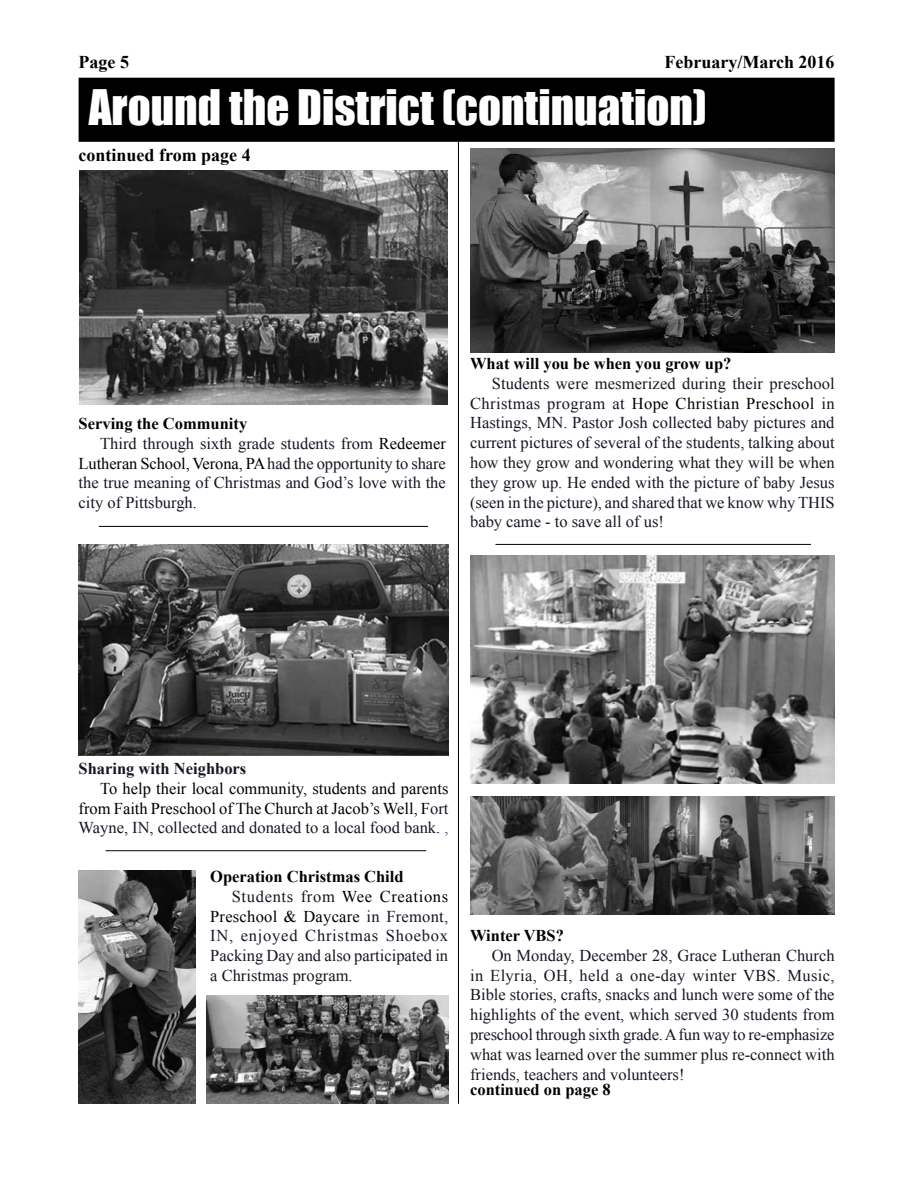
<style>
.page{position:relative;width:918px;height:1188px;background:#fff}
.page>*{position:absolute;margin:0;border:0;box-sizing:border-box;transform-origin:0 0}
.t1{font:45px "Impact";color:#fff}
.t2{font:700 18px "Times New Roman";color:#000}
.t3{font:16.5px/19.8px "Times New Roman";color:#141823;text-align:justify}
.t4{font:16.5px/19.8px "Times New Roman";color:#000;text-align:justify}
.t5{font:700 16.5px "Times New Roman";color:#000}
.t6{font:16.5px "Times New Roman";letter-spacing:.045em;color:#141823}
.t7{font:16.5px "Times New Roman";letter-spacing:.04em;color:#141823}
.t8{font:700 16.5px "Times New Roman";color:#141823}
.s1{color:#000}
.s2{color:#141823}
.s3{color:#3b5998}
</style>
<div class="page">
<div style="left:79px;top:78px;width:755px;height:63px;background:#000"></div>
<div style="left:79px;top:78px;width:756px;height:64px;border:2px solid #000"></div>
<hr style="left:458px;top:130px;width:1px;height:974px;background:#000">
<img style="left:79px;top:171px;width:369px;height:234px">
<img style="left:79px;top:544px;width:369px;height:212px">
<hr style="left:99px;top:526px;width:329px;height:1px;background:#000">
<hr style="left:106px;top:850px;width:320px;height:1px;background:#000">
<img style="left:79px;top:871px;width:117px;height:233px">
<img style="left:206px;top:996px;width:242px;height:107px">
<img style="left:470px;top:149px;width:365px;height:204px">
<hr style="left:495px;top:544px;width:316px;height:1px;background:#000">
<img style="left:470px;top:555px;width:365px;height:228px">
<img style="left:470px;top:797px;width:365px;height:118px">
<p class="t2" style="left:664px;top:50px;width:172px">February/March 2016</p>
<p class="t2" style="left:79px;top:50px;width:52px">Page 5</p>
<h1 class="t1" style="left:89px;top:73px;width:620px">Around the District (continuation)</h1>
<p class="t2" style="left:79px;top:142px;width:174px">continued from page 4</p>
<p class="t5" style="left:79px;top:412px;width:170px">Serving the Community</p>
<p class="t3" style="left:100px;top:433px;width:347px">Third through sixth grade students from <span class="s1">Redeemer</span></p>
<p class="t4" style="left:79px;top:453px;width:369px">Lutheran School, Verona, PA<span class="s2">had the opportunity to share</span></p>
<p class="t3" style="left:79px;top:473px;width:369px">the true meaning of Christmas and God’s love with the</p>
<p class="t3" style="left:79px;top:492px;width:120px">city of Pittsburgh.</p>
<p class="t5" style="left:470px;top:352px;width:263px">What will you be when you grow up?</p>
<p class="t3" style="left:470px;top:373px;width:366px;text-indent:22px">Students were mesmerized during their preschool Christmas program at <span class="s1">Hope Christian Preschool</span> in Hastings, MN. Pastor Josh collected baby pictures and current pictures of several of the students, talking about how they grow and wondering what they will be when they grow up. He ended with the picture of baby Jesus (seen in the picture), and shared that we know why THIS baby came - to save all of us!</p>
<p class="t8" style="left:79px;top:757px;width:169px">Sharing with Neighbors</p>
<p class="t4" style="left:79px;top:778px;width:371px;text-indent:22px">To help their local community, students and parents from Faith Preschool of The Church at Jacob’s Well, F<span class="s2">ort Wayne, IN, collected and donated to a local food bank.</span> <span class="s3">,</span></p>
<p class="t5" style="left:210px;top:865px;width:195px">Operation Christmas Child</p>
<p class="t7" style="left:232px;top:885px;width:218px">Students from <span class="s1">Wee Creations</span></p>
<p class="t4" style="left:210px;top:906px;width:239px">Preschool &amp; Daycare <span class="s2">in Fremont,</span></p>
<p class="t6" style="left:210px;top:925px;width:239px">IN, enjoyed Christmas Shoebox</p>
<p class="t3" style="left:210px;top:946px;width:239px">Packing Day and also participated in</p>
<p class="t3" style="left:210px;top:965px;width:144px">a Christmas program.</p>
<p class="t5" style="left:470px;top:924px;width:95px">Winter VBS?</p>
<p class="t3" style="left:470px;top:945px;width:366px;text-indent:22px">On Monday, December 28, Grace Lutheran Church in Elyria, OH, held a one-day winter VBS. Music, Bible stories, crafts, snacks and lunch were some of the highlights of the event, which served 30 students from preschool through sixth grade. A fun way to re-emphasize what was learned over the summer plus re-connect with friends, teachers and volunteers!</p>
<p class="t5" style="left:470px;top:1078px;width:142px">continued on page 8</p>
</div>
